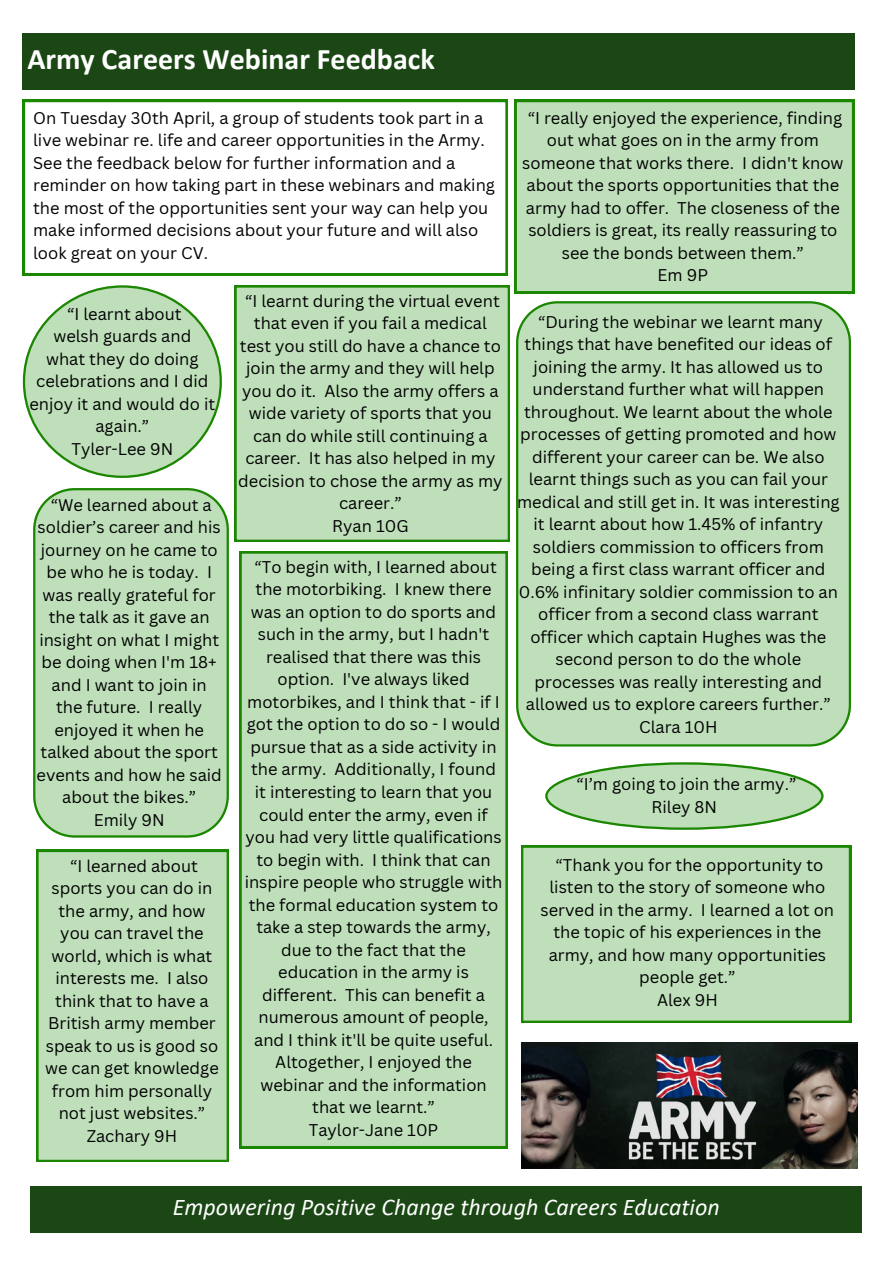
<style>
.page{position:relative;width:894px;height:1264px;background:#fff}
.page>*{position:absolute;margin:0;border:0;box-sizing:border-box;transform-origin:0 0}
.t1{font:700 30px "Calibri";color:#fff}
.t2{font:italic 24px "Calibri";color:#fff}
.t3{font:16.5px/22.5px "Canva Sans";color:#000;text-align:center}
</style>
<div class="page">
<div style="left:30px;top:1186px;width:832px;height:46px;background:#1a4713"></div>
<div style="left:23px;top:33px;width:831px;height:56px;background:#1a4713"></div>
<svg style="left:23px;top:285px;width:199px;height:193px"></svg>
<div style="left:234px;top:285px;width:276px;height:257px;background:#bedfba"></div>
<div style="left:514px;top:100px;width:339px;height:193px;background:#bedfba"></div>
<div style="left:33px;top:488px;width:196px;height:349px;background:#bedfba"></div>
<div style="left:516px;top:301px;width:334px;height:445px;background:#bedfba"></div>
<div style="left:239px;top:551px;width:268px;height:596px;background:#bedfba"></div>
<div style="left:521px;top:845px;width:329px;height:177px;background:#bedfba"></div>
<svg style="left:545px;top:762px;width:278px;height:67px"></svg>
<svg style="left:23px;top:100px;width:484px;height:175px"></svg>
<div style="left:36px;top:849px;width:193px;height:312px;background:#bedfba"></div>
<img style="left:521px;top:1042px;width:336px;height:125px">
<p class="t1" style="left:27px;top:47px;width:409px">Army Careers Webinar Feedback</p>
<p class="t3" style="left:33px;top:106px;width:463px;text-align:left">On Tuesday 30th April, a group of students took part in a live webinar re. life and career opportunities in the Army.<br>See the feedback below for further information and a reminder on how taking part in these webinars and making the most of the opportunities sent your way can help you make informed decisions about your future and will also look great on your CV.</p>
<p class="t3" style="left:67px;top:302px;width:116px">“I learnt about</p>
<p class="t3" style="left:53px;top:325px;width:139px">welsh guards and</p>
<p class="t3" style="left:29px;top:347px;width:187px">what they do doing celebrations and I did enjoy it and would do it again.”</p>
<p class="t3" style="left:71px;top:437px;width:103px">Tyler-Lee 9N</p>
<p class="t3" style="left:37px;top:493px;width:187px">“We learned about a soldier’s career and his journey on he came to be who he is today. I was really grateful for the talk as it gave an insight on what I might be doing when I'm 18+ and I want to join in the future. I really enjoyed it when he talked about the sport events and how he said about the bikes.”</p>
<p class="t3" style="left:94px;top:808px;width:72px">Emily 9N</p>
<p class="t3" style="left:70px;top:853px;width:129px">“I learned about</p>
<p class="t3" style="left:52px;top:876px;width:162px">sports you can do in</p>
<p class="t3" style="left:45px;top:898px;width:175px">the army, and how you can travel the world, which is what interests me. I also think that to have a<br>British army member speak to us is good so we can get knowledge from him personally not just websites.”</p>
<h2 class="t3" style="left:87px;top:1123px;width:92px">Zachary 9H</h2>
<p class="t3" style="left:238px;top:289px;width:266px">“I learnt during the virtual event that even if you fail a medical test you still do have a chance to join the army and they will help you do it. Also the army offers a wide variety of sports that you can do while still continuing a career. It has also helped in my decision to chose the army as my career.”</p>
<p class="t3" style="left:332px;top:514px;width:78px">Ryan 10G</p>
<p class="t3" style="left:244px;top:555px;width:259px">“To begin with, I learned about the motorbiking. I knew there was an option to do sports and such in the army, but I hadn't realised that there was this option. I've always liked motorbikes, and I think that - if I got the option to do so - I would pursue that as a side activity in the army. Additionally, I found it interesting to learn that you could enter the army, even if you had very little qualifications to begin with. I think that can inspire people who struggle with the formal education system to take a step towards the army, due to the fact that the education in the army is different. This can benefit a numerous amount of people, and I think it'll be quite useful.<br>Altogether, I enjoyed the webinar and the information that we learnt.”</p>
<p class="t3" style="left:309px;top:1117px;width:131px">Taylor-Jane 10P</p>
<p class="t3" style="left:522px;top:106px;width:322px">“I really enjoyed the experience, finding out what goes on in the army from someone that works there. I didn't know about the sports opportunities that the army had to offer. The closeness of the soldiers is great, its really reassuring to see the bonds between them.”</p>
<p class="t3" style="left:657px;top:264px;width:52px">Em 9P</p>
<p class="t3" style="left:517px;top:310px;width:324px">“During the webinar we learnt many things that have benefited our ideas of joining the army. It has allowed us to understand further what will happen throughout. We learnt about the whole processes of getting promoted and how different your career can be. We also learnt things such as you can fail your medical and still get in. It was interesting it learnt about how 1.45% of infantry soldiers commission to officers from being a first class warrant officer and 0.6% infinitary soldier commission to an officer from a second class warrant officer which captain Hughes was the second person to do the whole processes was really interesting and allowed us to explore careers further.”</p>
<p class="t3" style="left:639px;top:715px;width:80px">Clara 10H</p>
<p class="t3" style="left:576px;top:772px;width:221px">“I’m going to join the army.”</p>
<p class="t3" style="left:651px;top:795px;width:67px">Riley 8N</p>
<p class="t3" style="left:540px;top:853px;width:295px">“Thank you for the opportunity to listen to the story of someone who served in the army. I learned a lot on the topic of his experiences in the army, and how many opportunities people get.”</p>
<p class="t3" style="left:656px;top:988px;width:62px">Alex 9H</p>
<h1 class="t2" style="left:173px;top:1196px;width:548px">Empowering Positive Change through Careers Education</h1>
</div>
